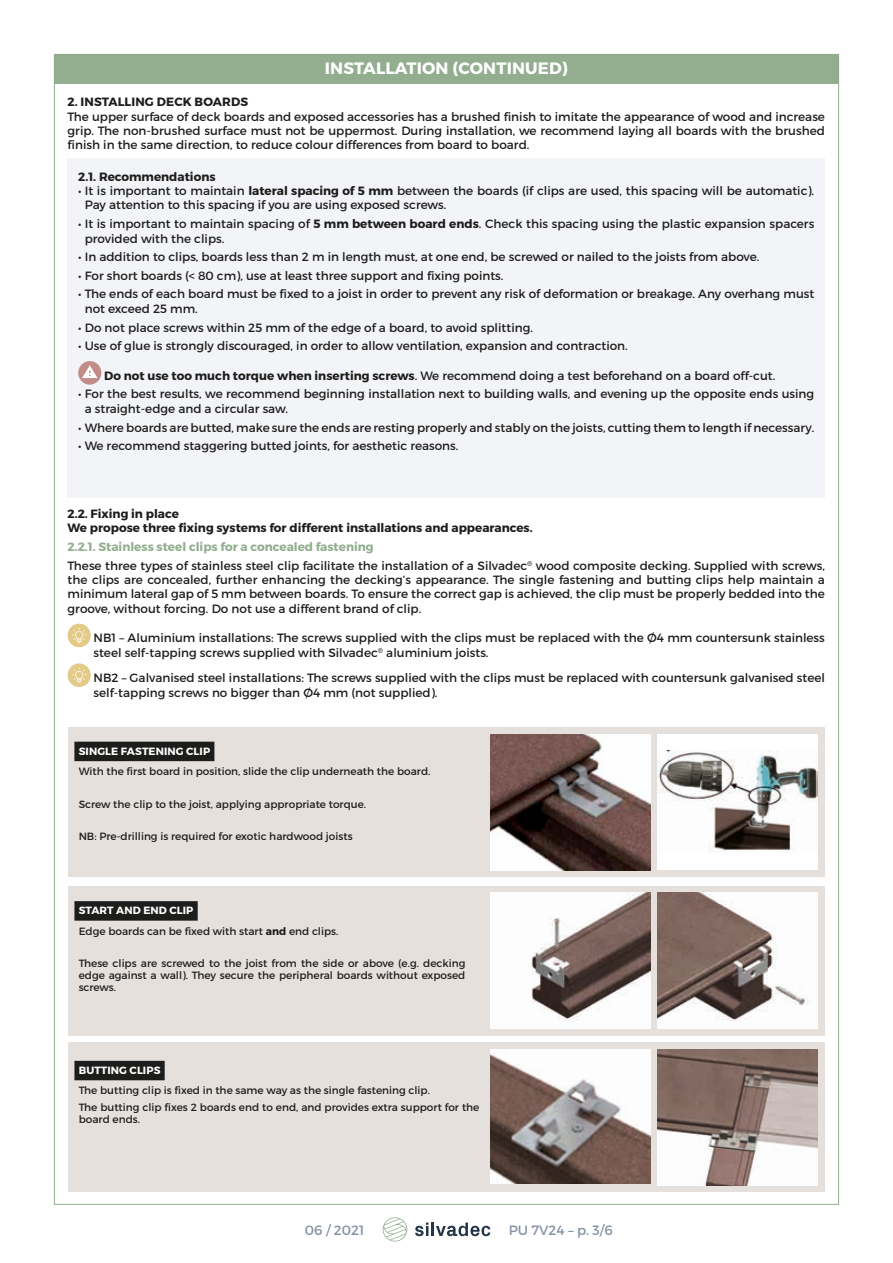
<style>
.page{position:relative;width:893px;height:1263px;background:#fff}
.page>*{position:absolute;margin:0;border:0;box-sizing:border-box;transform-origin:0 0}
.t1{font:700 16.5px "Montserrat";letter-spacing:.01em;color:#fff}
.t2{font:13.5px "Montserrat";color:#8592a5}
.t3{font:12px/14.4px "Montserrat";color:#1d1d1b}
.t4{font:700 12px/14.4px "Montserrat";color:#1d1d1b}
.t5{font:10.5px/12px "Montserrat";color:#1d1d1b}
.t6{font:700 10.5px "Montserrat";letter-spacing:.01em;color:#fff}
.s1{font-weight:700}
.s2{font-weight:700;color:#92ae8f}
.s3{font-weight:700;color:#fff}
</style>
<div class="page">
<div style="left:68px;top:728px;width:757px;height:149px;background:#e6e0dd"></div>
<div style="left:68px;top:886px;width:757px;height:149px;background:#e6e0dd"></div>
<div style="left:68px;top:1042px;width:757px;height:149px;background:#e6e0dd"></div>
<img style="left:490px;top:734px;width:160px;height:136px">
<img style="left:490px;top:893px;width:160px;height:135px">
<div style="left:490px;top:1049px;width:160px;height:135px;background:#fff"></div>
<img style="left:490px;top:1054px;width:160px;height:130px">
<div style="left:657px;top:734px;width:160px;height:136px;background:#fff"></div>
<img style="left:657px;top:750px;width:160px;height:102px">
<img style="left:657px;top:893px;width:160px;height:135px">
<img style="left:657px;top:1049px;width:160px;height:136px">
<div style="left:54px;top:54px;width:785px;height:30px;background:#92ae8f"></div>
<svg style="left:383px;top:1217px;width:24px;height:24px"></svg>
<svg style="left:415px;top:1222px;width:75px;height:14px"></svg>
<div style="left:68px;top:158px;width:757px;height:340px;background:#f3f4f7"></div>
<div style="left:78px;top:361px;width:23px;height:24px;background:#c28c88;border-radius:50%"></div>
<svg style="left:82px;top:365px;width:15px;height:13px"></svg>
<div style="left:68px;top:624px;width:23px;height:23px;background:#e3ca87;border-radius:50%"></div>
<svg style="left:71px;top:628px;width:16px;height:15px"></svg>
<div style="left:68px;top:663px;width:23px;height:24px;background:#e3ca87;border-radius:50%"></div>
<svg style="left:71px;top:668px;width:16px;height:15px"></svg>
<div style="left:74px;top:742px;width:140px;height:19px;background:#1d1d1b"></div>
<div style="left:74px;top:901px;width:124px;height:20px;background:#1d1d1b"></div>
<div style="left:74px;top:1061px;width:91px;height:19px;background:#1d1d1b"></div>
<h1 class="t1" style="left:325px;top:58px;width:244px">INSTALLATION (CONTINUED)</h1>
<p class="t4" style="left:68px;top:95px;width:182px">2. INSTALLING DECK BOARDS</p>
<p class="t3" style="left:68px;top:109px;width:759px;text-align:justify">The upper surface of deck boards and exposed accessories has a brushed finish to imitate the appearance of wood and increase grip. The non-brushed surface must not be uppermost. During installation, we recommend laying all boards with the brushed finish in the same direction, to reduce colour differences from board to board.</p>
<p class="t4" style="left:78px;top:169px;width:139px">2.1. Recommendations</p>
<p class="t3" style="left:85px;top:184px;width:731px;text-indent:-6px">• It is important to maintain <span class="s1">lateral spacing of 5 mm</span> between the boards (if clips are used, this spacing will be automatic).<br>Pay attention to this spacing if you are using exposed screws.</p>
<p class="t3" style="left:85px;top:217px;width:731px;text-indent:-6px">• It is important to maintain spacing of <span class="s1">5 mm between board ends</span>. Check this spacing using the plastic expansion spacers provided with the clips.</p>
<p class="t3" style="left:78px;top:250px;width:683px">• In addition to clips, boards less than 2 m in length must, at one end, be screwed or nailed to the joists from above.</p>
<p class="t3" style="left:78px;top:268px;width:427px">• For short boards (&lt; 80 cm), use at least three support and fixing points.</p>
<p class="t3" style="left:85px;top:287px;width:731px;text-indent:-6px">• The ends of each board must be fixed to a joist in order to prevent any risk of deformation or breakage. Any overhang must not exceed 25 mm.</p>
<p class="t3" style="left:78px;top:320px;width:456px">• Do not place screws within 25 mm of the edge of a board, to avoid splitting.</p>
<p class="t3" style="left:78px;top:339px;width:551px">• Use of glue is strongly discouraged, in order to allow ventilation, expansion and contraction.</p>
<p class="t3" style="left:104px;top:368px;width:673px"><span class="s1">Do not use too much torque when inserting screws</span>. We recommend doing a test beforehand on a board off-cut.</p>
<p class="t3" style="left:85px;top:387px;width:731px;text-indent:-6px">• For the best results, we recommend beginning installation next to building walls, and evening up the opposite ends using a straight-edge and a circular saw.</p>
<p class="t3" style="left:78px;top:420px;width:738px">• Where boards are butted, make sure the ends are resting properly and stably on the joists, cutting them to length if necessary.</p>
<p class="t3" style="left:78px;top:439px;width:382px">• We recommend staggering butted joints, for aesthetic reasons.</p>
<p class="t4" style="left:68px;top:506px;width:467px">2.2. Fixing in place<br>We propose three fixing systems for different installations and appearances.</p>
<p class="t3" style="left:68px;top:537px;width:759px;line-height:18.6px"><span class="s2">2.2.1. Stainless steel clips for a concealed fastening<br></span>These three types of stainless steel clip facilitate the installation of a Silvadec<sup>®</sup> wood composite decking. Supplied with screws,</p>
<p class="t3" style="left:68px;top:572px;width:759px;text-align:justify">the clips are concealed, further enhancing the decking’s appearance. The single fastening and butting clips help maintain a minimum lateral gap of 5 mm between boards. To ensure the correct gap is achieved, the clip must be properly bedded into the groove, without forcing. Do not use a different brand of clip.</p>
<p class="t3" style="left:93px;top:631px;width:733px">NB1 – Aluminium installations: The screws supplied with the clips must be replaced with the Ø4 mm countersunk stainless steel self-tapping screws supplied with Silvadec<sup>®</sup> aluminium joists.</p>
<p class="t3" style="left:93px;top:671px;width:733px">NB2 – Galvanised steel installations: The screws supplied with the clips must be replaced with countersunk galvanised steel self-tapping screws no bigger than Ø4 mm (not supplied).</p>
<p class="t6" style="left:79px;top:744px;width:133px">SINGLE FASTENING CLIP</p>
<p class="t5" style="left:79px;top:765px;width:353px">With the first board in position, slide the clip underneath the board.</p>
<p class="t5" style="left:79px;top:798px;width:289px">Screw the clip to the joist, applying appropriate torque.</p>
<p class="t5" style="left:79px;top:830px;width:275px">NB: Pre-drilling is required for exotic hardwood joists</p>
<p class="t5" style="left:79px;top:900px;width:261px;line-height:20.5px"><span class="s3">START AND END CLIP<br></span>Edge boards can be fixed with start <span class="s1">and</span> end clips.</p>
<p class="t5" style="left:79px;top:957px;width:388px;text-align:justify">These clips are screwed to the joist from the side or above (e.g. decking edge against a wall). They secure the peripheral boards without exposed screws.</p>
<p class="t6" style="left:79px;top:1064px;width:83px">BUTTING CLIPS</p>
<p class="t5" style="left:79px;top:1082px;width:402px;line-height:16.2px">The butting clip is fixed in the same way as the single fastening clip.<br>The butting clip fixes 2 boards end to end, and provides extra support for the</p>
<p class="t5" style="left:79px;top:1113px;width:63px">board ends.</p>
<p class="t2" style="left:305px;top:1221px;width:61px">06 / 2021</p>
<p class="t2" style="left:509px;top:1221px;width:106px">PU 7V24 – p. 3/6</p>
</div>
